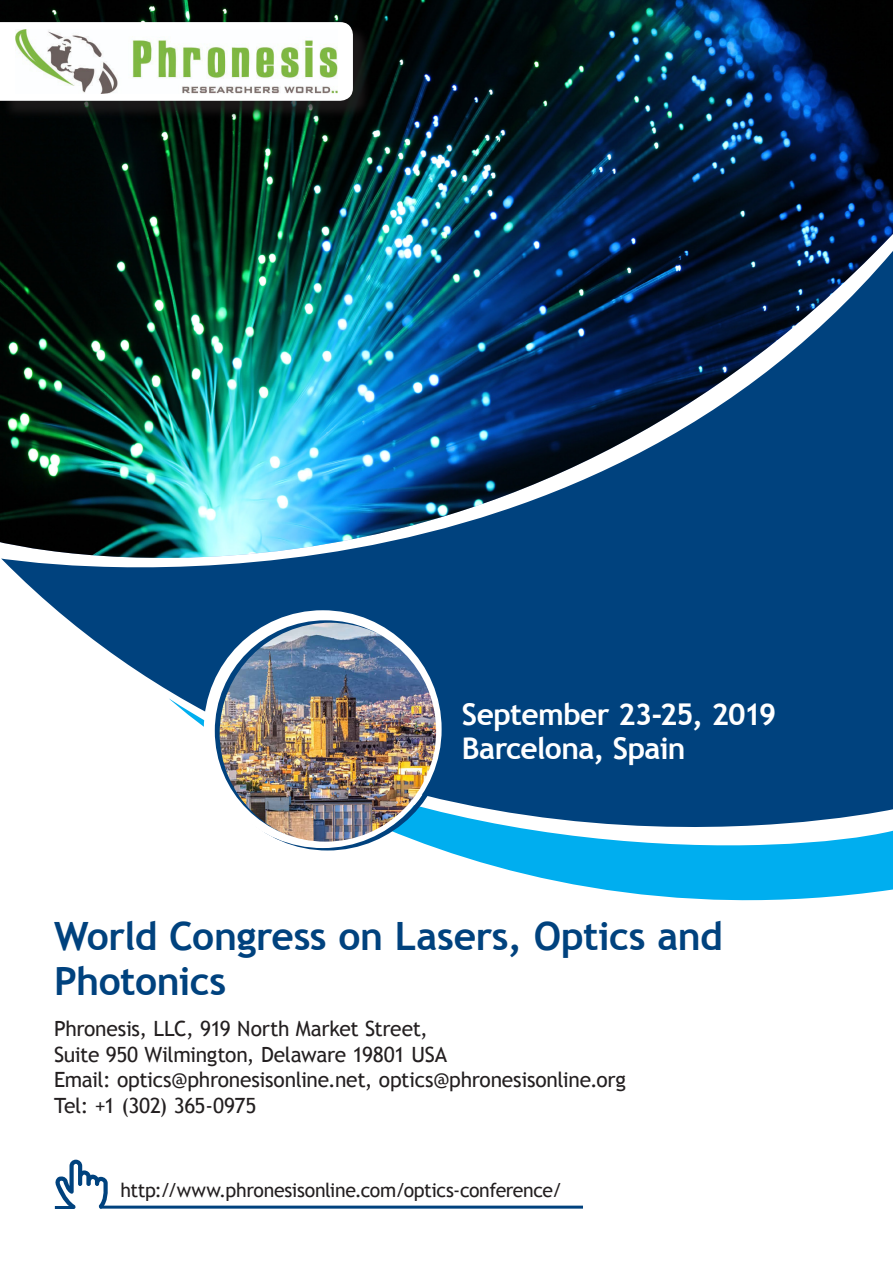
<style>
.page{position:relative;width:893px;height:1263px;background:#fff}
.page>*{position:absolute;margin:0;border:0;box-sizing:border-box;transform-origin:0 0}
.Quote_pullout_small{font:700 39px/45px "Trebuchet MS";letter-spacing:-.01em;color:#00427e}
.Quote_pullout_small-2{font:700 30px/34.5px "Trebuchet MS";letter-spacing:-.025em;color:#fff}
.Quote_pullout_small-3{font:21px "Trebuchet MS";letter-spacing:-.015em;color:#231f20}
.Quote_pullout_small-4{font:19.5px "Trebuchet MS";letter-spacing:-.02em;color:#231f20}
</style>
<div class="page">
<svg style="left:125px;top:663px;width:768px;height:238px;fill:#00427e"></svg>
<svg style="left:2px;top:560px;width:891px;height:103px;background:#175389"></svg>
<img style="left:0;top:0;width:893px;height:560px">
<svg style="left:55px;top:1160px;width:53px;height:49px"></svg>
<hr style="left:100px;top:1205px;width:483px;height:3px;background:#00427e">
<hr style="left:55px;top:1206px;width:19px;height:3px;background:#00427e">
<svg style="left:209px;top:613px;width:237px;height:237px"></svg>
<img style="left:204px;top:610px;width:238px;height:238px">
<div style="left:2px;top:24px;width:370px;height:95px;background:#231f20;opacity:.75"></div>
<svg style="left:0;top:22px;width:353px;height:79px"></svg>
<img style="left:16px;top:29px;width:321px;height:65px">
<p class="Quote_pullout_small-2" style="left:462px;top:697px;width:316px">September 23-25, 2019<br>Barcelona, Spain</p>
<p class="Quote_pullout_small" style="left:54px;top:914px;width:670px">World Congress on Lasers, Optics and<br>Photonics</p>
<p class="Quote_pullout_small-3" style="left:54px;top:1016px;width:375px">Phronesis, LLC, 919 North Market Street,</p>
<p class="Quote_pullout_small-3" style="left:54px;top:1042px;width:395px">Suite 950 Wilmington, Delaware 19801 USA</p>
<p class="Quote_pullout_small-3" style="left:54px;top:1067px;width:574px">Email: optics@phronesisonline.net, optics@phronesisonline.org</p>
<p class="Quote_pullout_small-3" style="left:54px;top:1093px;width:204px">Tel: +1 (302) 365-0975</p>
<p class="Quote_pullout_small-4" style="left:120px;top:1178px;width:443px">http://www.phronesisonline.com/optics-conference/</p>
</div>
